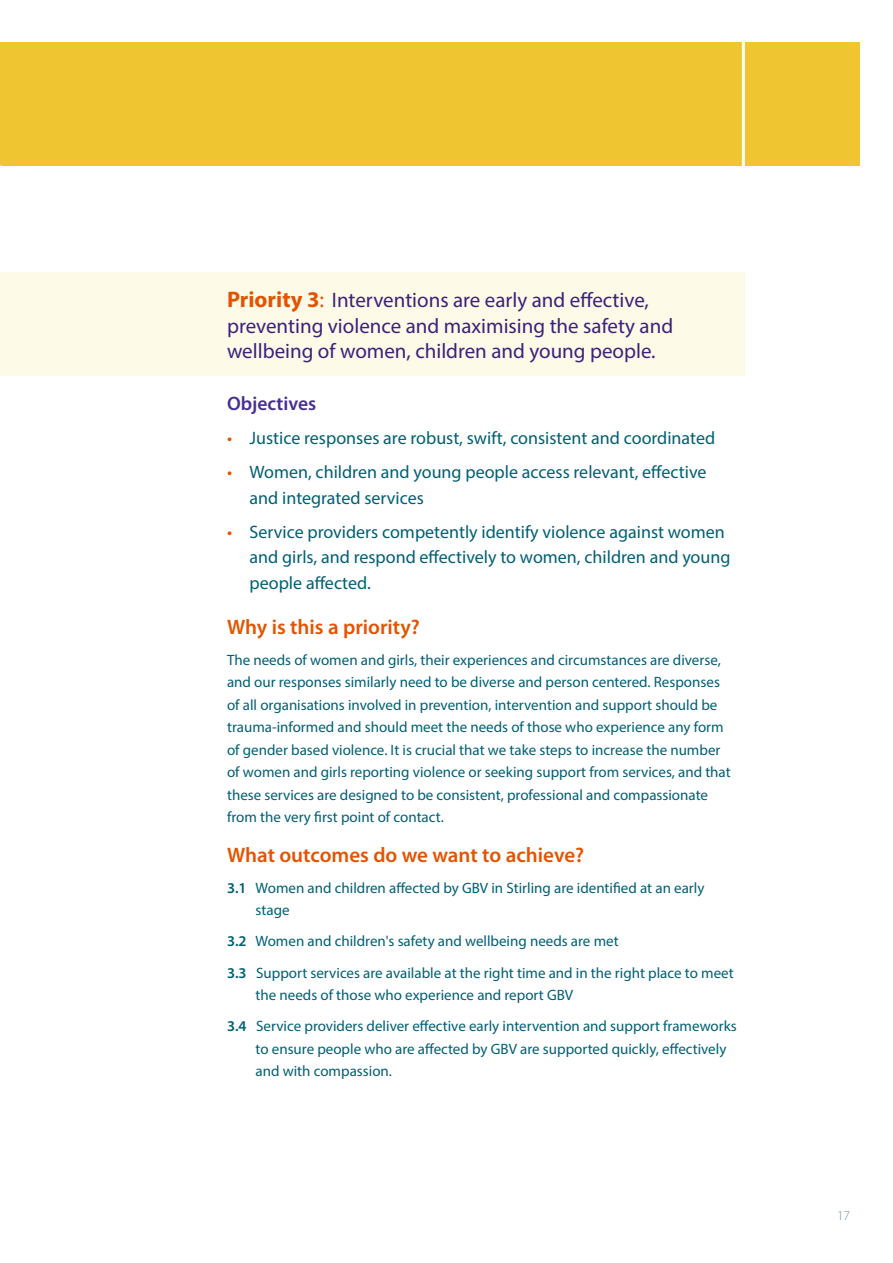
<style>
.page{position:relative;width:893px;height:1263px;background:#fff}
.page>*{position:absolute;margin:0;border:0;box-sizing:border-box;transform-origin:0 0}
.t1{font:21px/25.5px "Myriad Pro";color:#3b227b}
.t2{font:600 21px "Myriad Pro";color:#e45400}
.t3{font:600 19.5px "Myriad Pro";color:#472f92}
.t4{font:18px/25.5px "Myriad Pro";color:#005f75}
.t5{font:15px/22.5px "Myriad Pro";color:#005f75}
.t6{font:300 13.5px "Myriad Pro";color:#6d92a7}
.s1{font-weight:700;font-size:22.5px;color:#e45400}
.s2{font-size:22.5px;color:#e45400}
.s3{color:#e45400}
.s4{font-weight:600}
</style>
<div class="page">
<div style="left:0;top:272px;width:744px;height:103px;background:#fefae8"></div>
<div style="left:1px;top:42px;width:859px;height:129px;background:#efc632"></div>
<hr style="left:742px;top:10px;width:3px;height:177px;background:#fff">
<div style="left:0;top:166px;width:893px;height:31px;background:#fff"></div>
<h1 class="t1" style="left:227px;top:287px;width:448px"><span class="s1">Priority 3</span><span class="s2">:</span> Interventions are early and effective, preventing violence and maximising the safety and wellbeing of women, children and young people.</h1>
<h2 class="t3" style="left:227px;top:393px;width:91px">Objectives</h2>
<p class="t4" style="left:227px;top:425px;width:490px"><span class="s3">•</span> Justice responses are robust, swift, consistent and coordinated</p>
<p class="t4" style="left:250px;top:459px;width:458px;text-indent:-22px"><span class="s3">•</span> Women, children and young people access relevant, effective and integrated services</p>
<p class="t4" style="left:250px;top:519px;width:482px;text-indent:-22px"><span class="s3">•</span> Service providers competently identify violence against women and girls, and respond effectively to women, children and young people affected.</p>
<h1 class="t2" style="left:227px;top:615px;width:194px">Why is this a priority?</h1>
<p class="t5" style="left:227px;top:648px;width:505px">The needs of women and girls, their experiences and circumstances are diverse, and our responses similarly need to be diverse and person centered. Responses of all organisations involved in prevention, intervention and support should be trauma-informed and should meet the needs of those who experience any form of gender based violence. It is crucial that we take steps to increase the number of women and girls reporting violence or seeking support from services, and that these services are designed to be consistent, professional and compassionate from the very first point of contact.</p>
<h1 class="t2" style="left:227px;top:843px;width:359px">What outcomes do we want to achieve?</h1>
<p class="t5" style="left:256px;top:876px;width:450px;text-indent:-28px"><span class="s4">3.1</span> Women and children affected by GBV in Stirling are identified at an early stage</p>
<p class="t5" style="left:227px;top:926px;width:508px;line-height:31px"><span class="s4">3.2</span> Women and children's safety and wellbeing needs are met<br><span class="s4">3.3</span> Support services are available at the right time and in the right place to meet</p>
<p class="t5" style="left:227px;top:979px;width:511px;line-height:31px;text-indent:28px">the needs of those who experience and report GBV<br><span class="s4">3.4</span> Service providers deliver effective early intervention and support frameworks</p>
<p class="t5" style="left:256px;top:1037px;width:472px">to ensure people who are affected by GBV are supported quickly, effectively and with compassion.</p>
<p class="t6" style="left:837px;top:1208px;width:15px">17</p>
</div>
